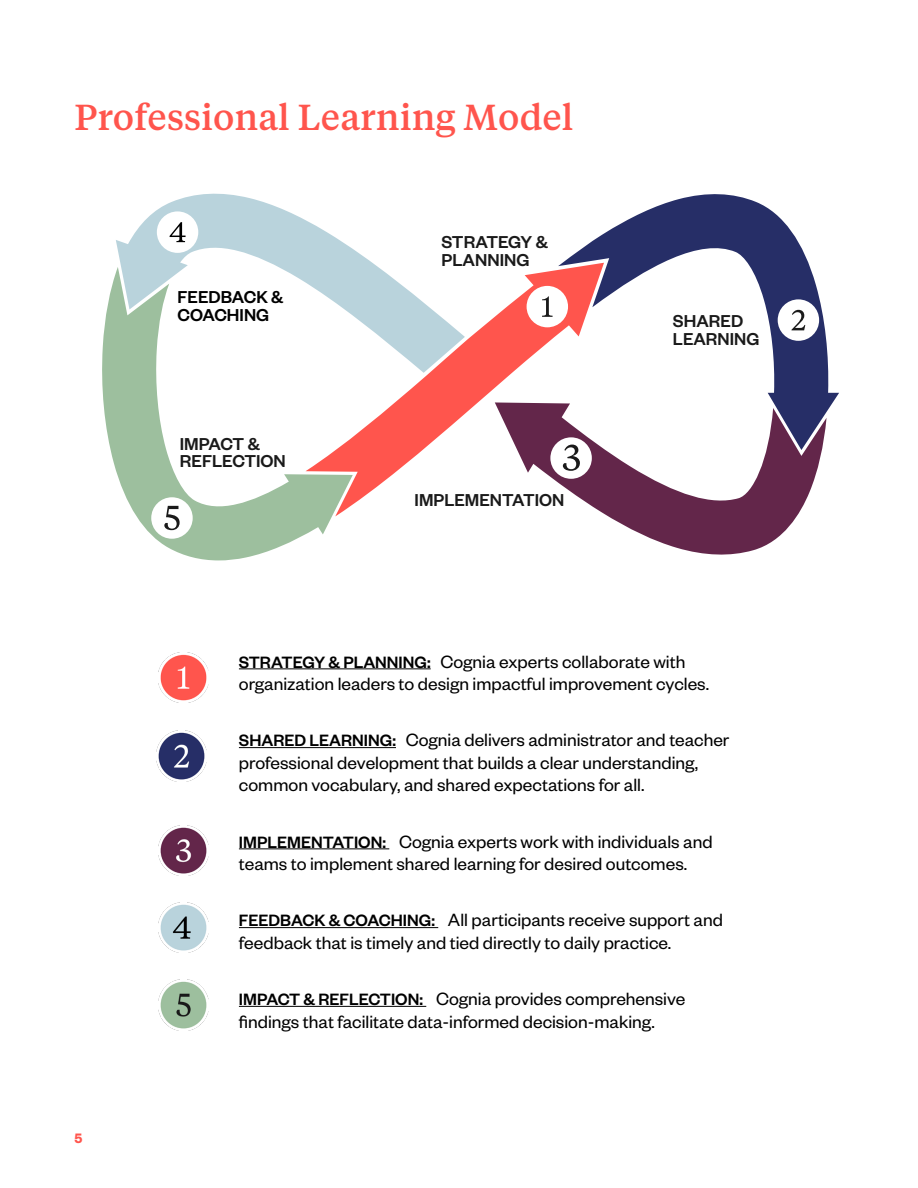
<style>
.page{position:relative;width:918px;height:1188px;background:#fff}
.page>*{position:absolute;margin:0;border:0;box-sizing:border-box;transform-origin:0 0}
.Heading_1_smaller{font:500 36px "Tiempos Text";color:#ff554d}
.PLX_list{font:19.5px/22.5px "Founders Grotesk";color:#000}
.t1{font:500 18.9px/17.7px "Founders Grotesk";color:#1a1a1a}
.t2{font:500 18.9px/17.7px "Founders Grotesk";color:#000}
.t3{font:600 15px "Founders Grotesk";color:#ff554d}
.s1{font-weight:500;font-size:18px}
</style>
<div class="page">
<svg style="left:116px;top:193px;width:257px;height:74px;fill:#b9d3dc"></svg>
<svg style="left:562px;top:194px;width:277px;height:217px"></svg>
<svg style="left:306px;top:263px;width:298px;height:242px"></svg>
<svg style="left:495px;top:402px;width:332px;height:153px"></svg>
<svg style="left:102px;top:267px;width:251px;height:293px"></svg>
<svg style="left:775px;top:297px;width:46px;height:46px"></svg>
<div style="left:527px;top:286px;width:41px;height:41px;background:#fff;border-radius:50%"></div>
<svg style="left:542px;top:296px;width:11px;height:21px"></svg>
<div style="left:550px;top:437px;width:42px;height:42px;background:#fff;border-radius:50%"></div>
<svg style="left:563px;top:445px;width:17px;height:26px"></svg>
<div style="left:157px;top:211px;width:41px;height:42px;background:#fff;border-radius:50%"></div>
<svg style="left:170px;top:222px;width:16px;height:20px"></svg>
<div style="left:151px;top:497px;width:42px;height:42px;background:#fff;border-radius:50%"></div>
<svg style="left:164px;top:506px;width:16px;height:24px"></svg>
<hr style="left:239px;top:669px;width:192px;height:1px;background:#000">
<hr style="left:239px;top:747px;width:157px;height:1px;background:#000">
<hr style="left:239px;top:849px;width:150px;height:1px;background:#000">
<hr style="left:239px;top:927px;width:199px;height:1px;background:#000">
<hr style="left:239px;top:1006px;width:187px;height:1px;background:#000">
<img style="left:159px;top:652px;width:49px;height:50px">
<img style="left:157px;top:731px;width:49px;height:50px">
<img style="left:159px;top:826px;width:49px;height:50px">
<img style="left:159px;top:903px;width:49px;height:50px">
<img style="left:159px;top:980px;width:49px;height:50px">
<p class="Heading_1_smaller" style="left:75px;top:93px;width:501px">Professional Learning Model</p>
<p class="t2" style="left:178px;top:287px;width:107px">FEEDBACK &amp;<br>COACHING</p>
<p class="t1" style="left:180px;top:434px;width:108px">IMPACT &amp;<br>REFLECTION</p>
<p class="t1" style="left:442px;top:232px;width:108px">STRATEGY &amp;<br>PLANNING</p>
<p class="t1" style="left:415px;top:490px;width:151px">IMPLEMENTATION</p>
<p class="t1" style="left:673px;top:312px;width:88px">SHARED<br>LEARNING</p>
<p class="PLX_list" style="left:239px;top:649px;width:472px"><span class="s1">STRATEGY &amp; PLANNING:</span> Cognia experts collaborate with organization leaders to design impactful improvement cycles.</p>
<p class="PLX_list" style="left:239px;top:728px;width:492px"><span class="s1">SHARED LEARNING:</span> Cognia delivers administrator and teacher professional development that builds a clear understanding, common vocabulary, and shared expectations for all.</p>
<p class="PLX_list" style="left:239px;top:829px;width:475px"><span class="s1">IMPLEMENTATION:</span> Cognia experts work with individuals and teams to implement shared learning for desired outcomes.</p>
<p class="PLX_list" style="left:239px;top:908px;width:486px"><span class="s1">FEEDBACK &amp; COACHING:</span> All participants receive support and feedback that is timely and tied directly to daily practice.</p>
<p class="t3" style="left:75px;top:1129px;width:9px">5</p>
<p class="PLX_list" style="left:239px;top:987px;width:448px"><span class="s1">IMPACT &amp; REFLECTION:</span> Cognia provides comprehensive findings that facilitate data-informed decision-making.</p>
</div>
